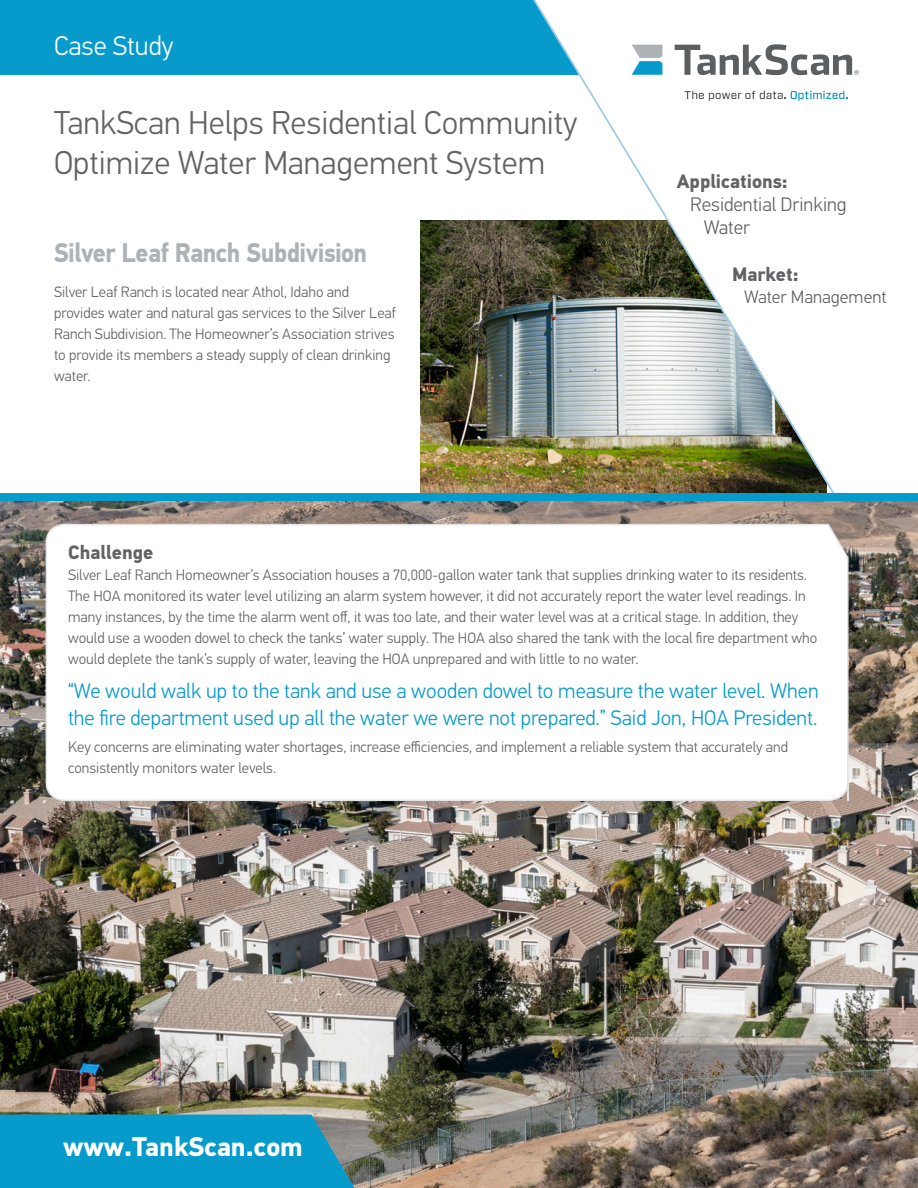
<style>
.page{position:relative;width:918px;height:1188px;background:#fff}
.page>*{position:absolute;margin:0;border:0;box-sizing:border-box;transform-origin:0 0}
.headline{font:300 33px "PF Din Text Pro";color:#636366}
.t1{font:700 27px "PF Din Text Pro";letter-spacing:-.02em;color:#adb2b6;scale:.92 1}
.t2{font:700 27px "PF Din Text Pro";color:#fff}
.t3{font:300 27px "PF Din Text Pro";color:#fff}
.quote{font:300 21px/27px "PF Din Text Pro";color:#079bcc}
.subhead{font:700 19.5px "PF Din Text Pro";color:#636366}
.t4{font:300 19.5px "PF Din Text Pro";color:#636366}
.t5{font:300 18px "PF Din Text Pro";color:#636366}
.cs_body_copy{font:300 15px/21px "PF Din Text Pro";color:#636366}
</style>
<div class="page">
<img style="left:420px;top:220px;width:92px;height:273px">
<div style="left:0;top:0;width:918px;height:75px;background:#079bcc"></div>
<img style="left:512px;top:0;width:406px;height:494px">
<svg style="left:684px;top:91px;width:163px;height:10px"></svg>
<svg style="left:675px;top:44px;width:184px;height:31px;background:#bfc0c1"></svg>
<svg style="left:632px;top:45px;width:30px;height:30px"></svg>
<img style="left:0;top:501px;width:918px;height:687px">
<div style="left:0;top:494px;width:918px;height:7px;background:#079bcc"></div>
<svg style="left:45px;top:523px;width:805px;height:280px"></svg>
<svg style="left:0;top:1115px;width:369px;height:73px;background:#1399c4"></svg>
<h2 class="t3" style="left:54px;top:30px;width:121px">Case Study</h2>
<p class="headline" style="left:54px;top:103px;width:525px">TankScan Helps Residential Community</p>
<p class="headline" style="left:54px;top:144px;width:493px">Optimize Water Management System</p>
<p class="t1" style="left:54px;top:236px;width:342px">Silver Leaf Ranch Subdivision</p>
<p class="cs_body_copy" style="left:54px;top:281px;width:343px">Silver Leaf Ranch is located near Athol, Idaho and provides water and natural gas services to the Silver Leaf Ranch Subdivision. The Homeowner’s Association strives to provide its members a steady supply of clean drinking water.</p>
<p class="subhead" style="left:677px;top:169px;width:113px">Applications:</p>
<p class="t4" style="left:690px;top:193px;width:158px">Residential Drinking</p>
<p class="t4" style="left:704px;top:217px;width:48px">Water</p>
<p class="subhead" style="left:732px;top:263px;width:68px">Market:</p>
<p class="t5" style="left:744px;top:286px;width:144px">Water Management</p>
<p class="subhead" style="left:68px;top:540px;width:87px">Challenge</p>
<p class="cs_body_copy" style="left:68px;top:565px;width:751px">Silver Leaf Ranch Homeowner’s Association houses a 70,000-gallon water tank that supplies drinking water to its residents.<br>The HOA monitored its water level utilizing an alarm system however, it did not accurately report the water level readings. In many instances, by the time the alarm went off, it was too late, and their water level was at a critical stage. In addition, they would use a wooden dowel to check the tanks’ water supply. The HOA also shared the tank with the local fire department who would deplete the tank’s supply of water, leaving the HOA unprepared and with little to no water.</p>
<p class="quote" style="left:68px;top:677px;width:752px">“We would walk up to the tank and use a wooden dowel to measure the water level. When the fire department used up all the water we were not prepared.” Said Jon, HOA President.</p>
<p class="cs_body_copy" style="left:68px;top:737px;width:721px">Key concerns are eliminating water shortages, increase efficiencies, and implement a reliable system that accurately and consistently monitors water levels.</p>
<p class="t2" style="left:63px;top:1131px;width:241px">www.TankScan.com</p>
</div>
